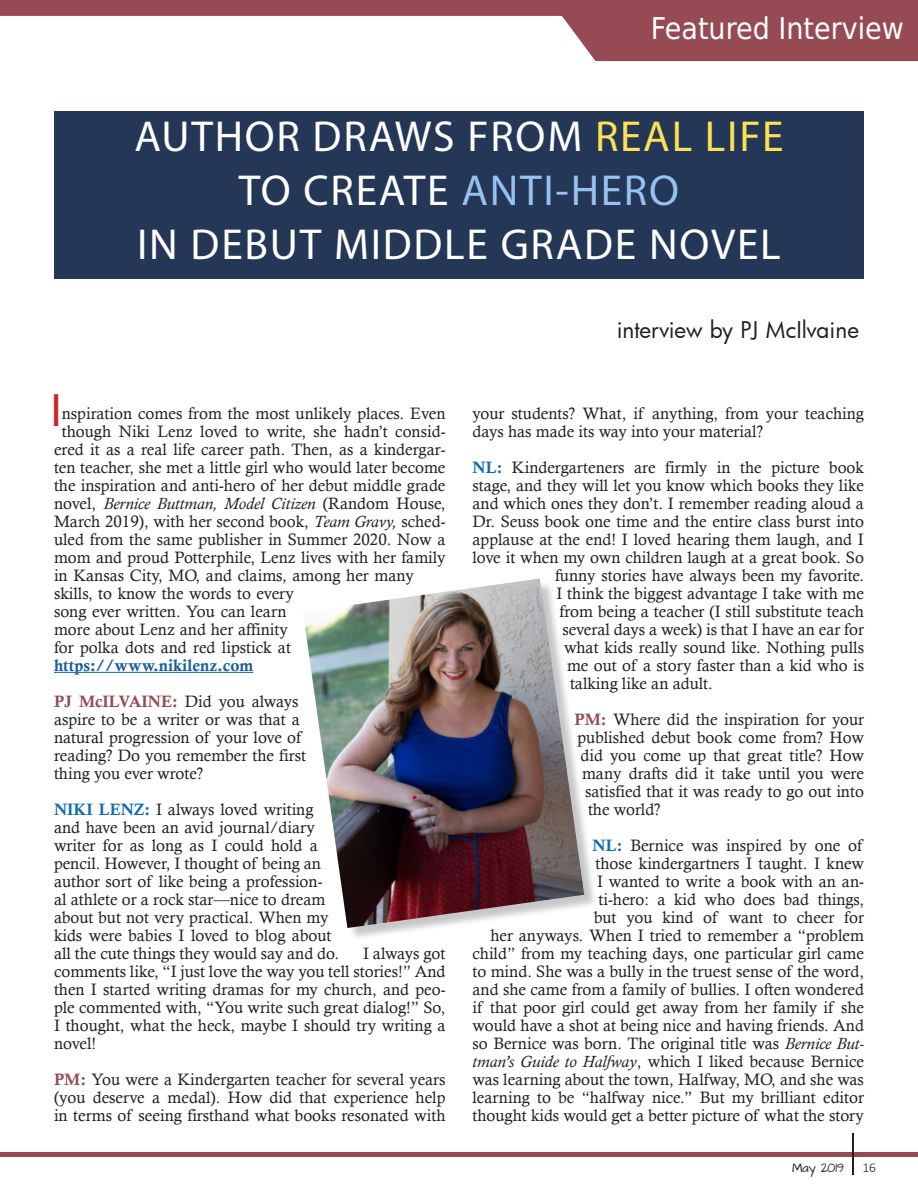
<style>
.page{position:relative;width:918px;height:1188px;background:#fff}
.page>*{position:absolute;margin:0;border:0;box-sizing:border-box;transform-origin:0 0}
.At_Presstime_Paragra{font:47.1px "Myriad Pro";color:#d1232a}
.At_Presstime_Paragra-2{font:43.5px "Myriad Pro";letter-spacing:.04em;color:#fff}
.At_Presstime_Paragra-3{font:43.5px "Myriad Pro";letter-spacing:.04em;color:#97c2ef}
.t1{font:30px "DejaVu Sans Condensed";color:#fff}
.t2{font:22.5px "Futura";color:#231f20}
.At_Presstime_Paragra-4{font:16.5px/18px "Calisto";color:#231f20}
.At_Presstime_Paragra-5{font:italic 16.5px "Calisto";color:#231f20}
.At_Presstime_Paragra-6{font:16.5px "Calis MT Bol";color:#175d9e}
.t3{font:300 13.5px "Calibri";color:#231f20}
.t4{font:10.2px "Architects Daughter";color:#231f20}
.s1{color:#fbe253}
.s2{color:#fff}
.s3{font-style:normal}
.s4{font-style:italic}
.s5{font-family:"Calis MT Bol";color:#964a53}
.s6{font-family:"Calis MT Bol";color:#126cb3}
</style>
<div class="page">
<svg style="left:0;top:0;width:918px;height:61px;fill:#964a53"></svg>
<hr style="left:0;top:1153px;width:918px;height:4px;background:#964a53">
<hr style="left:852px;top:1133px;width:2px;height:42px;background:#231f20">
<hr style="left:54px;top:672px;width:199px;height:1px;background:#175d9e">
<div style="left:54px;top:111px;width:810px;height:168px;background:#243757"></div>
<div style="left:305px;top:580px;width:293px;height:362px;background:#231f20;opacity:.25"></div>
<img style="left:305px;top:579px;width:279px;height:349px">
<p class="t1" style="left:651px;top:4px;width:255px">Featured Interview</p>
<p class="At_Presstime_Paragra-2" style="left:134px;top:109px;width:651px">AUTHOR DRAWS FROM <span class="s1">REAL LIFE</span></p>
<p class="At_Presstime_Paragra-3" style="left:239px;top:163px;width:442px"><span class="s2">TO CREATE</span> ANTI-HERO</p>
<p class="At_Presstime_Paragra-2" style="left:137px;top:217px;width:645px">IN DEBUT MIDDLE GRADE NOVEL</p>
<p class="At_Presstime_Paragra" style="left:50px;top:382px;width:13px">I</p>
<p class="At_Presstime_Paragra-4" style="left:62px;top:404px;width:385px">nspiration comes from the most unlikely places. Even</p>
<p class="At_Presstime_Paragra-4" style="left:62px;top:422px;width:385px">though Niki Lenz loved to write, she hadn’t consid-</p>
<p class="At_Presstime_Paragra-4" style="left:54px;top:440px;width:393px">ered it as a real life career path. Then, as a kindergar-</p>
<p class="At_Presstime_Paragra-4" style="left:54px;top:458px;width:393px">ten teacher, she met a little girl who would later become</p>
<p class="At_Presstime_Paragra-4" style="left:54px;top:476px;width:393px">the inspiration and anti-hero of her debut middle grade</p>
<p class="At_Presstime_Paragra-5" style="left:54px;top:494px;width:393px"><span class="s3">novel,</span> Bernice Buttman, Model Citizen <span class="s3">(Random House,</span></p>
<p class="At_Presstime_Paragra-4" style="left:54px;top:512px;width:393px">March 2019), with her second book, <span class="s4">Team Gravy,</span> sched-</p>
<p class="At_Presstime_Paragra-4" style="left:54px;top:530px;width:393px">uled from the same publisher in Summer 2020. Now a</p>
<p class="At_Presstime_Paragra-4" style="left:54px;top:548px;width:393px">mom and proud Potterphile, Lenz lives with her family</p>
<p class="At_Presstime_Paragra-4" style="left:54px;top:566px;width:362px">in Kansas City, MO, and claims, among her many</p>
<p class="At_Presstime_Paragra-4" style="left:54px;top:584px;width:242px">skills, to know the words to every</p>
<p class="At_Presstime_Paragra-4" style="left:54px;top:602px;width:234px">song ever written. You can learn</p>
<p class="At_Presstime_Paragra-4" style="left:54px;top:620px;width:236px">more about Lenz and her affinity</p>
<p class="At_Presstime_Paragra-4" style="left:54px;top:638px;width:239px">for polka dots and red lipstick at</p>
<p class="At_Presstime_Paragra-6" style="left:54px;top:656px;width:201px">https://www.nikilenz.com</p>
<p class="At_Presstime_Paragra-4" style="left:54px;top:692px;width:254px"><span class="s5">PJ McILVAINE:</span> Did you always aspire to be a writer or was that a natural progression of your love of reading? Do you remember the first thing you ever wrote?</p>
<p class="At_Presstime_Paragra-4" style="left:54px;top:800px;width:286px"><span class="s6">NIKI LENZ:</span> I always loved writing and have been an avid journal/diary writer for as long as I could hold a pencil. However, I thought of being an author sort of like being a profession&shy;al athlete or a rock star—nice to dream about but not very practical. When my kids were babies I loved to blog about all the cute things they would say and do.</p>
<p class="At_Presstime_Paragra-4" style="left:54px;top:944px;width:393px;text-align:justify;text-indent:309px">I always got comments like, “I just love the way you tell stories!” And then I started writing dramas for my church, and peo&shy;ple commented with, “You write such great dialog!” So, I thought, what the heck, maybe I should try writing a novel!</p>
<p class="At_Presstime_Paragra-4" style="left:54px;top:1070px;width:393px;text-align:justify"><span class="s5">PM:</span> You were a Kindergarten teacher for several years (you deserve a medal). How did that experience help in terms of seeing firsthand what books resonated with</p>
<p class="t2" style="left:617px;top:314px;width:244px">interview by PJ McIlvaine</p>
<p class="At_Presstime_Paragra-4" style="left:472px;top:404px;width:393px">your students? What, if anything, from your teaching days has made its way into your material?</p>
<p class="At_Presstime_Paragra-4" style="left:472px;top:458px;width:393px"><span class="s6">NL:</span> Kindergarteners are firmly in the picture book</p>
<p class="At_Presstime_Paragra-4" style="left:472px;top:476px;width:393px">stage, and they will let you know which books they like</p>
<p class="At_Presstime_Paragra-4" style="left:472px;top:494px;width:393px">and which ones they don’t. I remember reading aloud a</p>
<p class="At_Presstime_Paragra-4" style="left:472px;top:512px;width:393px">Dr. Seuss book one time and the entire class burst into</p>
<p class="At_Presstime_Paragra-4" style="left:472px;top:530px;width:393px">applause at the end! I loved hearing them laugh, and I</p>
<p class="At_Presstime_Paragra-4" style="left:472px;top:548px;width:393px">love it when my own children laugh at a great book. So</p>
<p class="At_Presstime_Paragra-4" style="left:555px;top:566px;width:311px">funny stories have always been my favorite.</p>
<p class="At_Presstime_Paragra-4" style="left:556px;top:584px;width:309px">I think the biggest advantage I take with me</p>
<p class="At_Presstime_Paragra-4" style="left:560px;top:602px;width:306px">from being a teacher (I still substitute teach</p>
<p class="At_Presstime_Paragra-4" style="left:562px;top:620px;width:303px">several days a week) is that I have an ear for</p>
<p class="At_Presstime_Paragra-4" style="left:564px;top:638px;width:302px">what kids really sound like. Nothing pulls</p>
<p class="At_Presstime_Paragra-4" style="left:567px;top:656px;width:299px">me out of a story faster than a kid who is</p>
<p class="At_Presstime_Paragra-4" style="left:570px;top:674px;width:144px">talking like an adult.</p>
<p class="At_Presstime_Paragra-4" style="left:574px;top:710px;width:291px"><span class="s5">PM:</span> Where did the inspiration for your</p>
<p class="At_Presstime_Paragra-4" style="left:578px;top:728px;width:288px">published debut book come from? How</p>
<p class="At_Presstime_Paragra-4" style="left:580px;top:746px;width:285px">did you come up that great title? How</p>
<p class="At_Presstime_Paragra-4" style="left:582px;top:764px;width:284px">many drafts did it take until you were</p>
<p class="At_Presstime_Paragra-4" style="left:585px;top:782px;width:281px">satisfied that it was ready to go out into</p>
<p class="At_Presstime_Paragra-4" style="left:588px;top:800px;width:74px">the world?</p>
<p class="At_Presstime_Paragra-4" style="left:472px;top:836px;width:393px;text-align:right"><span class="s6">NL:</span> Bernice was inspired by one of<br>those kindergartners I taught. I knew<br>I wanted to write a book with an an-<br>ti-hero: a kid who does bad things,<br>but you kind of want to cheer for<br>her anyways. When I tried to remember a “problem child” from my teaching days, one particular girl came to mind. She was a bully in the truest sense of the word, and she came from a family of bullies. I often wondered if that poor girl could get away from her family if she would have a shot at being nice and having friends. And so Bernice was born. The original title was <span class="s4">Bernice But&shy;tman’s Guide to Halfway</span>, which I liked because Bernice was learning about the town, Halfway, MO, and she was learning to be “halfway nice.” But my brilliant editor thought kids would get a better picture of what the story</p>
<p class="t4" style="left:792px;top:1161px;width:53px">May 2019</p>
<p class="t3" style="left:862px;top:1159px;width:15px">16</p>
</div>
